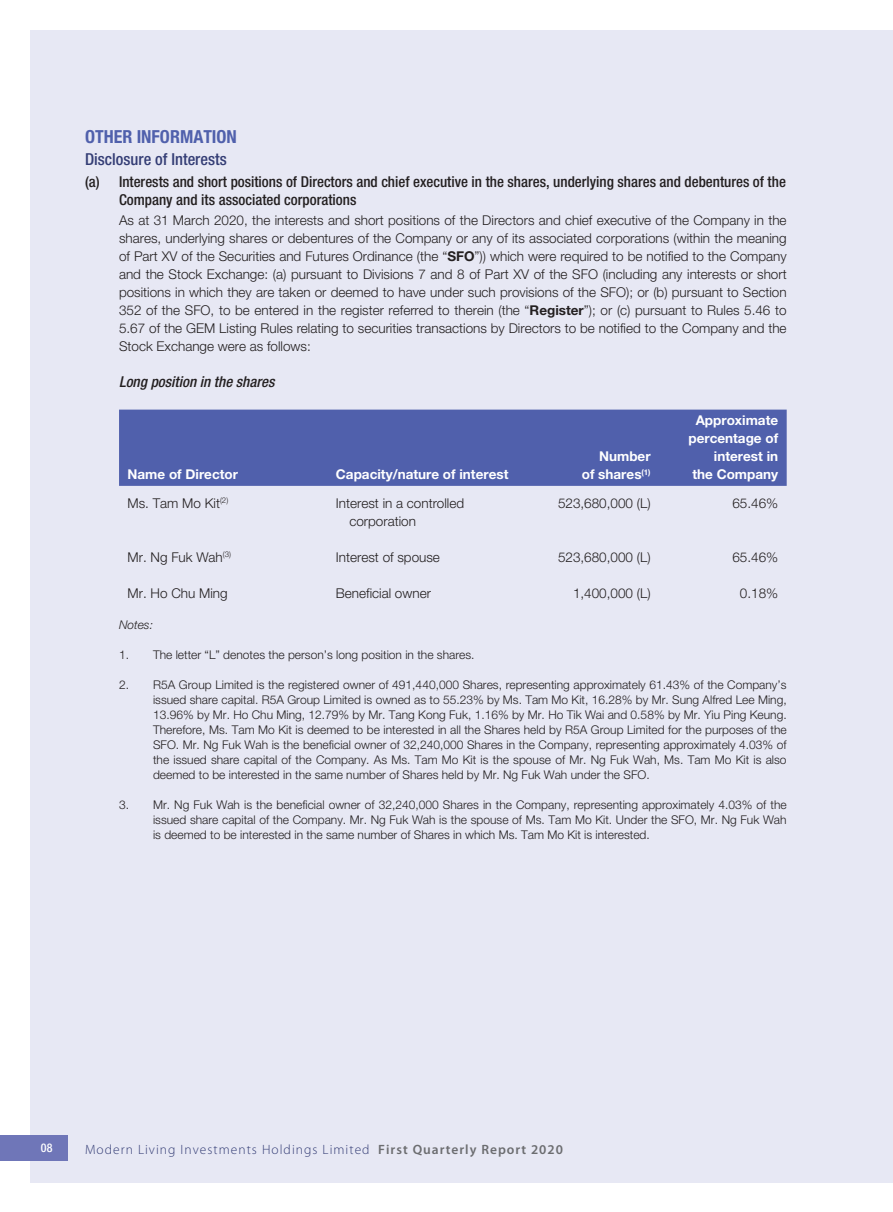
<style>
.page{position:relative;width:893px;height:1212px;background:#fff}
.page>*{position:absolute;margin:0;border:0;box-sizing:border-box;transform-origin:0 0}
._01_H1{font:700 condensed 18px "Helvetica Neue LT Std";color:#5060ac}
._02_H2{font:500 condensed 16.5px "Helvetica Neue LT Std";color:#343d75}
._03_H3{font:500 condensed 15px/18px "Helvetica Neue LT Std";color:#231f20}
._04_H4{font:italic 500 condensed 15px "Helvetica Neue LT Std";color:#231f20}
._00_txt{font:300 13.5px/18px "Helvetica Neue LT Std";color:#231f20;text-align:justify}
._50_Table_txt{font:300 13.5px "Helvetica Neue LT Std";color:#231f20}
._50_Table_txt-2{font:700 13.5px "Helvetica Neue LT Std";color:#fff}
.t1{font:300 13.5px "Myriad Pro";letter-spacing:.075em;color:#343d75}
._06_Notes{font:300 12px/15px "Helvetica Neue LT Std";color:#231f20;text-align:justify}
._06_Notes-2{font:italic 300 12px "Helvetica Neue LT Std";color:#231f20}
.t2{font:500 condensed 12px "Helvetica Neue LT Std";color:#fff}
.s1{font-weight:700}
.s2{font-weight:600;color:#6c6d70}
</style>
<div class="page">
<div style="left:30px;top:30px;width:863px;height:1152px;background:#e7e8f4"></div>
<div style="left:0;top:1135px;width:68px;height:26px;background:#6f76b8"></div>
<div style="left:119px;top:410px;width:668px;height:76px;background:#5060ac"></div>
<p class="_01_H1" style="left:85px;top:125px;width:153px">OTHER INFORMATION</p>
<p class="_02_H2" style="left:85px;top:149px;width:143px">Disclosure of Interests</p>
<p class="_03_H3" style="left:119px;top:172px;width:668px;text-indent:-34px">(a) Interests and short positions of Directors and chief executive in the shares, underlying shares and debentures of the<br>Company and its associated corporations</p>
<p class="_00_txt" style="left:119px;top:211px;width:669px">As at 31 March 2020, the interests and short positions of the Directors and chief executive of the Company in the shares, underlying shares or debentures of the Company or any of its associated corporations (within the meaning of Part XV of the Securities and Futures Ordinance (the “<span class="s1">SFO</span>”)) which were required to be notified to the Company and the Stock Exchange: (a) pursuant to Divisions 7 and 8 of Part XV of the SFO (including any interests or short positions in which they are taken or deemed to have under such provisions of the SFO); or (b) pursuant to Section 352 of the SFO, to be entered in the register referred to therein (the “<span class="s1">Register</span>”); or (c) pursuant to Rules 5.46 to 5.67 of the GEM Listing Rules relating to securities transactions by Directors to be notified to the Company and the Stock Exchange were as follows:</p>
<p class="_04_H4" style="left:119px;top:373px;width:157px">Long position in the shares</p>
<p class="_50_Table_txt-2" style="left:128px;top:466px;width:112px">Name of Director</p>
<p class="_50_Table_txt-2" style="left:336px;top:466px;width:174px">Capacity/nature of interest</p>
<p class="_50_Table_txt" style="left:128px;top:495px;width:102px">Ms. Tam Mo Kit<sup>(2)</sup></p>
<p class="_50_Table_txt" style="left:336px;top:495px;width:130px">Interest in a controlled</p>
<p class="_50_Table_txt" style="left:349px;top:513px;width:68px">corporation</p>
<p class="_50_Table_txt-2" style="left:599px;top:448px;width:53px">Number</p>
<p class="_50_Table_txt-2" style="left:582px;top:466px;width:70px">of shares<sup>(1)</sup></p>
<p class="_50_Table_txt-2" style="left:696px;top:412px;width:84px">Approximate</p>
<p class="_50_Table_txt-2" style="left:688px;top:430px;width:91px">percentage of</p>
<p class="_50_Table_txt-2" style="left:714px;top:448px;width:66px">interest in</p>
<p class="_50_Table_txt-2" style="left:692px;top:466px;width:87px">the Company</p>
<p class="_50_Table_txt" style="left:558px;top:495px;width:94px">523,680,000 (L)</p>
<p class="_50_Table_txt" style="left:732px;top:495px;width:47px">65.46%</p>
<p class="_50_Table_txt" style="left:128px;top:549px;width:105px">Mr. Ng Fuk Wah<sup>(3)</sup></p>
<p class="_50_Table_txt" style="left:336px;top:549px;width:106px">Interest of spouse</p>
<p class="_50_Table_txt" style="left:558px;top:549px;width:94px">523,680,000 (L)</p>
<p class="_50_Table_txt" style="left:732px;top:549px;width:47px">65.46%</p>
<p class="_50_Table_txt" style="left:128px;top:585px;width:102px">Mr. Ho Chu Ming</p>
<p class="_50_Table_txt" style="left:336px;top:585px;width:97px">Beneficial owner</p>
<p class="_50_Table_txt" style="left:573px;top:585px;width:79px">1,400,000 (L)</p>
<p class="_50_Table_txt" style="left:740px;top:585px;width:40px">0.18%</p>
<p class="_06_Notes-2" style="left:119px;top:617px;width:36px">Notes:</p>
<p class="_06_Notes" style="left:119px;top:647px;width:357px">1. The letter “L” denotes the person’s long position in the shares.</p>
<p class="_06_Notes" style="left:153px;top:677px;width:635px;text-indent:-34px">2. R5A Group Limited is the registered owner of 491,440,000 Shares, representing approximately 61.43% of the Company’s issued share capital. R5A Group Limited is owned as to 55.23% by Ms. Tam Mo Kit, 16.28% by Mr. Sung Alfred Lee Ming, 13.96% by Mr. Ho Chu Ming, 12.79% by Mr. Tang Kong Fuk, 1.16% by Mr. Ho Tik Wai and 0.58% by Mr. Yiu Ping Keung.<br>Therefore, Ms. Tam Mo Kit is deemed to be interested in all the Shares held by R5A Group Limited for the purposes of the SFO. Mr. Ng Fuk Wah is the beneficial owner of 32,240,000 Shares in the Company, representing approximately 4.03% of the issued share capital of the Company. As Ms. Tam Mo Kit is the spouse of Mr. Ng Fuk Wah, Ms. Tam Mo Kit is also deemed to be interested in the same number of Shares held by Mr. Ng Fuk Wah under the SFO.</p>
<p class="_06_Notes" style="left:153px;top:797px;width:635px;text-indent:-34px">3. Mr. Ng Fuk Wah is the beneficial owner of 32,240,000 Shares in the Company, representing approximately 4.03% of the issued share capital of the Company. Mr. Ng Fuk Wah is the spouse of Ms. Tam Mo Kit. Under the SFO, Mr. Ng Fuk Wah is deemed to be interested in the same number of Shares in which Ms. Tam Mo Kit is interested.</p>
<p class="t2" style="left:41px;top:1141px;width:13px">08</p>
<p class="t1" style="left:85px;top:1141px;width:479px">Modern Living Investments Holdings Limited <span class="s2">First Quarterly Report 2020</span></p>
</div>
